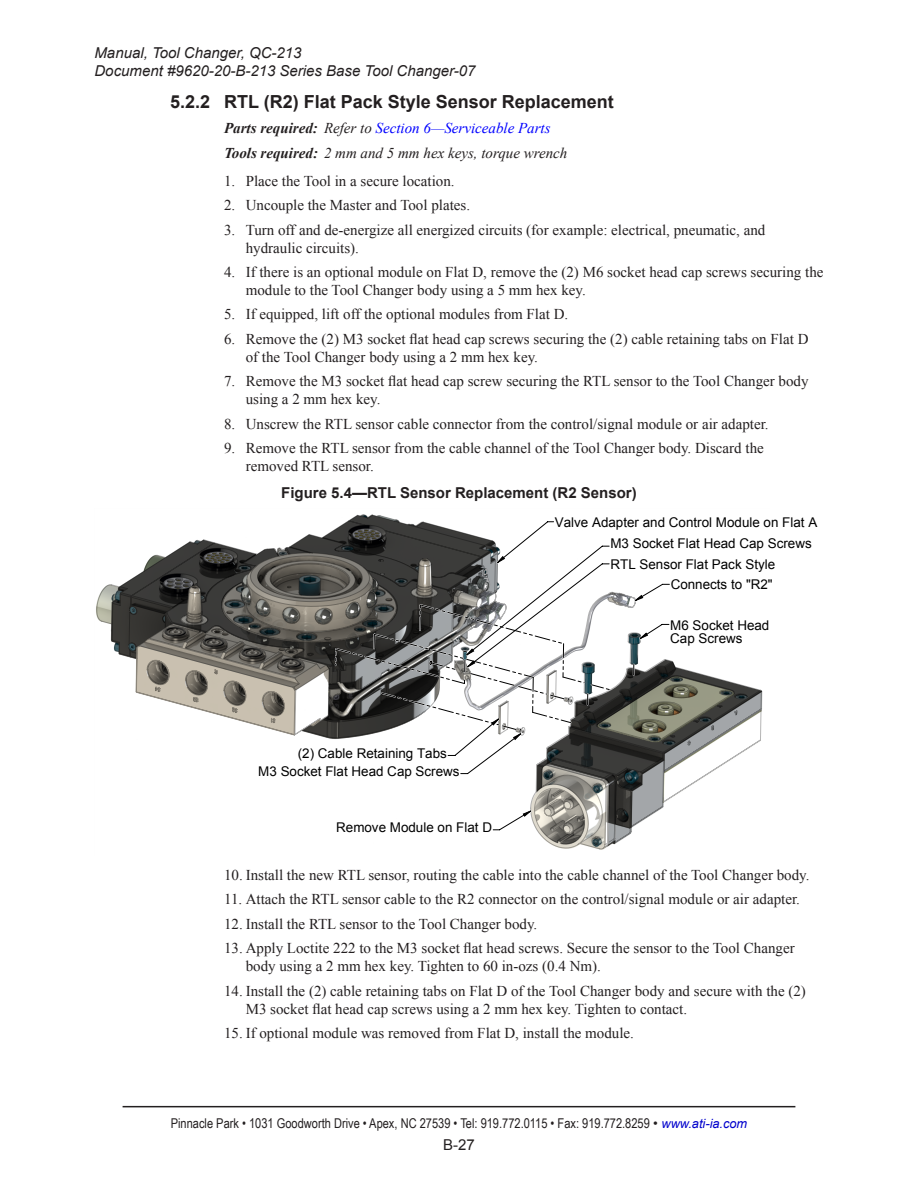
<style>
.page{position:relative;width:918px;height:1188px;background:#fff}
.page>*{position:absolute;margin:0;border:0;box-sizing:border-box;transform-origin:0 0}
.t1{font:700 18px "Arial";color:#231f20}
.t2{font:15px/18px "Times New Roman";color:#231f20}
.t3{font:italic 15px/18px "Arial";color:#231f20}
.Parts_required_3{font:italic 15px "Times New Roman";color:#00f}
.Tool_required_3{font:italic 15px "Times New Roman";color:#231f20}
.t4{font:700 15px "Arial";color:#231f20}
.t5{font:15px "Arial";color:#231f20}
.t6{font:13.5px "Arial Narrow";color:#231f20}
.t7{font:13.35px/13.4px "Arial";color:#000}
.s1{font-weight:700;color:#231f20}
.s2{color:#231f20}
.s3{font-weight:700}
.s4{font-family:"Arial"}
.s5{font-family:"Arial";font-style:italic;font-size:12.75px;color:#00c}
</style>
<div class="page">
<hr style="left:123px;top:1106px;width:672px;height:1px;background:#231f20">
<svg style="left:97px;top:515px;width:664px;height:334px"></svg>
<svg style="left:446px;top:519px;width:225px;height:313px"></svg>
<svg style="left:448px;top:521px;width:222px;height:309px"></svg>
<svg style="left:467px;top:557px;width:180px;height:259px"></svg>
<svg style="left:633px;top:664px;width:2px;height:11px"></svg>
<svg style="left:334px;top:603px;width:278px;height:131px"></svg>
<p class="t3" style="left:94px;top:44px;width:383px">Manual, Tool Changer, QC‑213<br>Document #9620-20-B-213 Series Base Tool Changer‑07</p>
<p class="t1" style="left:170px;top:89px;width:445px">5.2.2 RTL (R2) Flat Pack Style Sensor Replacement</p>
<p class="Parts_required_3" style="left:224px;top:118px;width:328px"><span class="s1">Parts required:</span> <span class="s2">Refer to</span> Section 6—Serviceable Parts</p>
<p class="Tool_required_3" style="left:224px;top:142px;width:345px"><span class="s3">Tools required:</span> 2 mm and 5 mm hex keys, torque wrench</p>
<p class="t2" style="left:224px;top:171px;width:232px">1. Place the Tool in a secure location.</p>
<p class="t2" style="left:224px;top:196px;width:248px">2. Uncouple the Master and Tool plates.</p>
<p class="t2" style="left:246px;top:220px;width:521px;text-indent:-22px">3. Turn off and de‑energize all energized circuits (for example: electrical, pneumatic, and hydraulic circuits).</p>
<p class="t2" style="left:246px;top:263px;width:579px;text-indent:-22px">4. If there is an optional module on Flat D, remove the (2) M6 socket head cap screws securing the module to the Tool Changer body using a 5 mm hex key.</p>
<p class="t2" style="left:224px;top:305px;width:346px">5. If equipped, lift off the optional modules from Flat D.</p>
<p class="t2" style="left:246px;top:330px;width:564px;text-indent:-22px">6. Remove the (2) M3 socket flat head cap screws securing the (2) cable retaining tabs on Flat D of the Tool Changer body using a 2 mm hex key.</p>
<p class="t2" style="left:246px;top:372px;width:564px;text-indent:-22px">7. Remove the M3 socket flat head cap screw securing the RTL sensor to the Tool Changer body using a 2 mm hex key.</p>
<p class="t2" style="left:224px;top:415px;width:546px">8. Unscrew the RTL sensor cable connector from the control/signal module or air adapter.</p>
<p class="t2" style="left:246px;top:439px;width:520px;text-indent:-22px">9. Remove the RTL sensor from the cable channel of the Tool Changer body. Discard the removed RTL sensor.</p>
<p class="t4" style="left:281px;top:483px;width:357px">Figure 5.4—RTL Sensor Replacement (R2 Sensor)</p>
<p class="t7" style="left:555px;top:516px;width:264px">Valve Adapter and Control Module on Flat A</p>
<p class="t7" style="left:610px;top:537px;width:203px">M3 Socket Flat Head Cap Screws</p>
<p class="t7" style="left:610px;top:558px;width:166px">RTL Sensor Flat Pack Style</p>
<p class="t7" style="left:671px;top:578px;width:104px">Connects to "R2"</p>
<p class="t7" style="left:298px;top:747px;width:151px">(2) Cable Retaining Tabs</p>
<p class="t7" style="left:258px;top:765px;width:203px">M3 Socket Flat Head Cap Screws</p>
<p class="t7" style="left:336px;top:821px;width:157px">Remove Module on Flat D</p>
<p class="t7" style="left:670px;top:618px;width:101px">M6 Socket Head<br>Cap Screws</p>
<p class="t2" style="left:224px;top:866px;width:587px">10. Install the new RTL sensor, routing the cable into the cable channel of the Tool Changer body.</p>
<p class="t2" style="left:224px;top:890px;width:577px">11. Attach the RTL sensor cable to the R2 connector on the control/signal module or air adapter.</p>
<p class="t2" style="left:224px;top:914px;width:315px">12. Install the RTL sensor to the Tool Changer body.</p>
<p class="t2" style="left:246px;top:939px;width:550px;text-indent:-22px">13. Apply Loctite 222 to the M3 socket flat head screws. Secure the sensor to the Tool Changer body using a 2 mm hex key. Tighten to 60 in‑ozs (0.4 Nm).</p>
<p class="t2" style="left:246px;top:981px;width:562px;text-indent:-22px">14. Install the (2) cable retaining tabs on Flat D of the Tool Changer body and secure with the (2)<br>M3 socket flat head cap screws using a 2 mm hex key. Tighten to contact.</p>
<p class="t2" style="left:224px;top:1024px;width:411px">15. If optional module was removed from Flat D, install the module.</p>
<p class="t6" style="left:171px;top:1114px;width:578px">Pinnacle Park • 1031 Goodworth Drive • Apex, NC 27539 • Tel: 919.772.0115 • Fax: 919.772.8259 <span class="s4">•</span> <span class="s5">www.ati‑ia.com</span></p>
<p class="t5" style="left:443px;top:1135px;width:33px">B-27</p>
</div>
